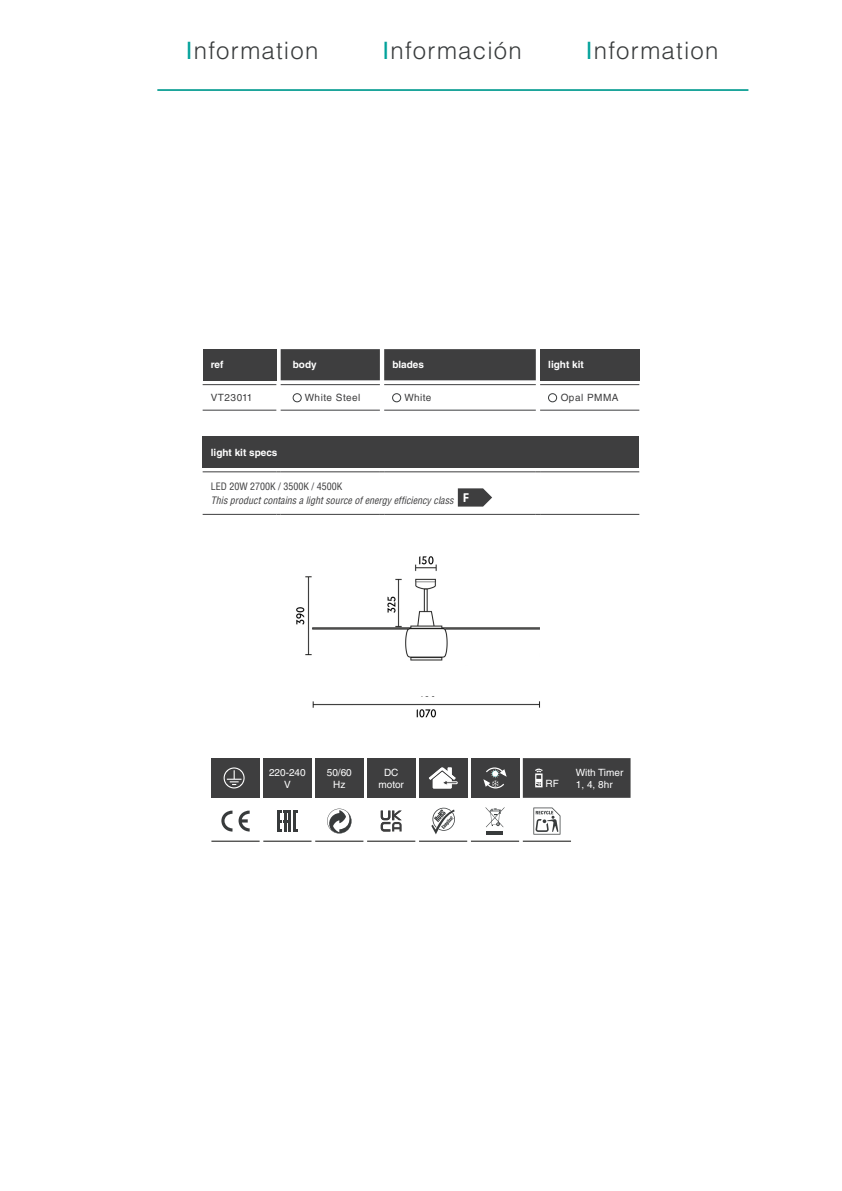
<style>
.page{position:relative;width:842px;height:1191px;background:#fff}
.page>*{position:absolute;margin:0;border:0;box-sizing:border-box;transform-origin:0 0}
.t1{font:300 24px "Helvetica LT Std";letter-spacing:.05em;color:#383b3c}
.t2{font:700 14px "Calibri";color:#fff}
.t3{font:italic condensed 10px "Helvetica LT Std";color:#3e3e3f}
.t4{font:10px "Helvetica LT Std";color:#fff}
.t5{font:700 10px "Helvetica LT Std";color:#fff}
.t6{font:10px "Helvetica LT Std";letter-spacing:.05em;color:#3e3e3f}
.t7{font:condensed 10px "Helvetica LT Std";color:#3e3e3f}
.s1{font-weight:400;color:#00a19a}
</style>
<div class="page">
<hr style="left:157px;top:89px;width:591px;height:2px;background:#1ca59b">
<div style="left:203px;top:436px;width:436px;height:31px;background:#3e3e3f"></div>
<hr style="left:203px;top:471px;width:73px;height:1px;background:#3e3e3f">
<hr style="left:203px;top:514px;width:73px;height:1px;background:#3e3e3f">
<hr style="left:281px;top:514px;width:99px;height:1px;background:#3e3e3f">
<hr style="left:384px;top:514px;width:152px;height:1px;background:#3e3e3f">
<hr style="left:540px;top:514px;width:99px;height:1px;background:#3e3e3f">
<hr style="left:281px;top:471px;width:99px;height:1px;background:#3e3e3f">
<hr style="left:384px;top:471px;width:152px;height:1px;background:#3e3e3f">
<hr style="left:540px;top:471px;width:99px;height:1px;background:#3e3e3f">
<div style="left:211px;top:758px;width:49px;height:40px;background:#3e3e3f"></div>
<div style="left:263px;top:758px;width:48px;height:40px;background:#3e3e3f"></div>
<div style="left:315px;top:758px;width:48px;height:40px;background:#3e3e3f"></div>
<div style="left:367px;top:758px;width:48px;height:40px;background:#3e3e3f"></div>
<div style="left:419px;top:758px;width:48px;height:40px;background:#3e3e3f"></div>
<div style="left:471px;top:758px;width:48px;height:40px;background:#3e3e3f"></div>
<hr style="left:211px;top:840px;width:49px;height:2px;background:#3c3c3b">
<hr style="left:263px;top:840px;width:48px;height:2px;background:#3c3c3b">
<hr style="left:315px;top:840px;width:48px;height:2px;background:#3c3c3b">
<hr style="left:367px;top:840px;width:48px;height:2px;background:#3c3c3b">
<hr style="left:419px;top:840px;width:48px;height:2px;background:#3c3c3b">
<hr style="left:471px;top:840px;width:48px;height:2px;background:#3c3c3b">
<hr style="left:523px;top:840px;width:48px;height:2px;background:#3c3c3b">
<svg style="left:224px;top:767px;width:21px;height:21px"></svg>
<svg style="left:429px;top:767px;width:28px;height:21px"></svg>
<svg style="left:483px;top:767px;width:24px;height:22px"></svg>
<svg style="left:523px;top:758px;width:107px;height:40px;background:#434344"></svg>
<svg style="left:239px;top:810px;width:11px;height:21px"></svg>
<svg style="left:221px;top:810px;width:11px;height:21px"></svg>
<hr style="left:277px;top:810px;width:2px;height:21px;background:#383b3c">
<hr style="left:284px;top:810px;width:2px;height:21px;background:#383b3c">
<hr style="left:289px;top:810px;width:2px;height:21px;background:#383b3c">
<hr style="left:293px;top:810px;width:3px;height:21px;background:#383b3c">
<svg style="left:279px;top:820px;width:10px;height:2px"></svg>
<svg style="left:279px;top:810px;width:19px;height:3px"></svg>
<svg style="left:327px;top:808px;width:25px;height:25px"></svg>
<svg style="left:381px;top:810px;width:21px;height:21px"></svg>
<svg style="left:431px;top:807px;width:24px;height:27px"></svg>
<hr style="left:487px;top:831px;width:16px;height:4px;background:#383b3c">
<svg style="left:486px;top:807px;width:18px;height:20px"></svg>
<svg style="left:533px;top:807px;width:27px;height:27px"></svg>
<div style="left:203px;top:349px;width:73px;height:31px;background:#3e3e3f"></div>
<div style="left:281px;top:349px;width:255px;height:31px;background:#3e3e3f"></div>
<div style="left:540px;top:349px;width:99px;height:31px;background:#3e3e3f"></div>
<hr style="left:203px;top:384px;width:73px;height:1px;background:#3e3e3f">
<hr style="left:203px;top:410px;width:73px;height:1px;background:#3e3e3f">
<hr style="left:281px;top:384px;width:99px;height:1px;background:#3e3e3f">
<hr style="left:281px;top:410px;width:99px;height:1px;background:#3e3e3f">
<hr style="left:384px;top:384px;width:152px;height:1px;background:#3e3e3f">
<hr style="left:540px;top:384px;width:99px;height:1px;background:#3e3e3f">
<hr style="left:384px;top:410px;width:152px;height:1px;background:#3e3e3f">
<hr style="left:540px;top:410px;width:99px;height:1px;background:#3e3e3f">
<div style="left:293px;top:393px;width:8px;height:9px;border:1px solid #383b3c;border-radius:50%"></div>
<div style="left:392px;top:393px;width:9px;height:9px;border:1px solid #383b3c;border-radius:50%"></div>
<div style="left:548px;top:393px;width:9px;height:9px;border:1px solid #383b3c;border-radius:50%"></div>
<svg style="left:458px;top:488px;width:34px;height:18px"></svg>
<img style="left:296px;top:556px;width:244px;height:162px">
<div style="left:450px;top:652px;width:19px;height:12px;background:#fff"></div>
<div style="left:401px;top:661px;width:52px;height:35px;background:#fff"></div>
<div style="left:447px;top:607px;width:94px;height:18px;background:#fff"></div>
<div style="left:439px;top:576px;width:19px;height:18px;background:#fff"></div>
<p class="t1" style="left:186px;top:36px;width:134px"><span class="s1">I</span>nformation</p>
<p class="t1" style="left:383px;top:36px;width:141px"><span class="s1">I</span>nformación</p>
<p class="t1" style="left:586px;top:36px;width:134px"><span class="s1">I</span>nformation</p>
<p class="t5" style="left:211px;top:359px;width:14px">ref</p>
<p class="t5" style="left:293px;top:359px;width:25px">body</p>
<p class="t5" style="left:392px;top:359px;width:33px">blades</p>
<p class="t5" style="left:548px;top:359px;width:37px">light kit</p>
<p class="t6" style="left:211px;top:392px;width:43px">VT23011</p>
<p class="t6" style="left:305px;top:392px;width:57px">White Steel</p>
<p class="t6" style="left:404px;top:392px;width:29px">White</p>
<p class="t6" style="left:561px;top:392px;width:59px">Opal PMMA</p>
<p class="t5" style="left:211px;top:446px;width:68px">light kit specs</p>
<p class="t7" style="left:211px;top:480px;width:133px">LED 20W 2700K / 3500K / 4500K</p>
<p class="t3" style="left:211px;top:494px;width:244px">This product contains a light source of energy efficiency class</p>
<p class="t2" style="left:463px;top:487px;width:8px">F</p>
<p class="t4" style="left:269px;top:766px;width:38px">220-240</p>
<p class="t4" style="left:284px;top:778px;width:8px">V</p>
<p class="t4" style="left:327px;top:766px;width:27px">50/60</p>
<p class="t4" style="left:333px;top:778px;width:14px">Hz</p>
<p class="t4" style="left:384px;top:766px;width:16px">DC</p>
<p class="t4" style="left:379px;top:778px;width:27px">motor</p>
<p class="t4" style="left:545px;top:778px;width:15px">RF</p>
<p class="t4" style="left:576px;top:766px;width:49px">With Timer</p>
<p class="t4" style="left:576px;top:778px;width:38px">1, 4, 8hr</p>
</div>
